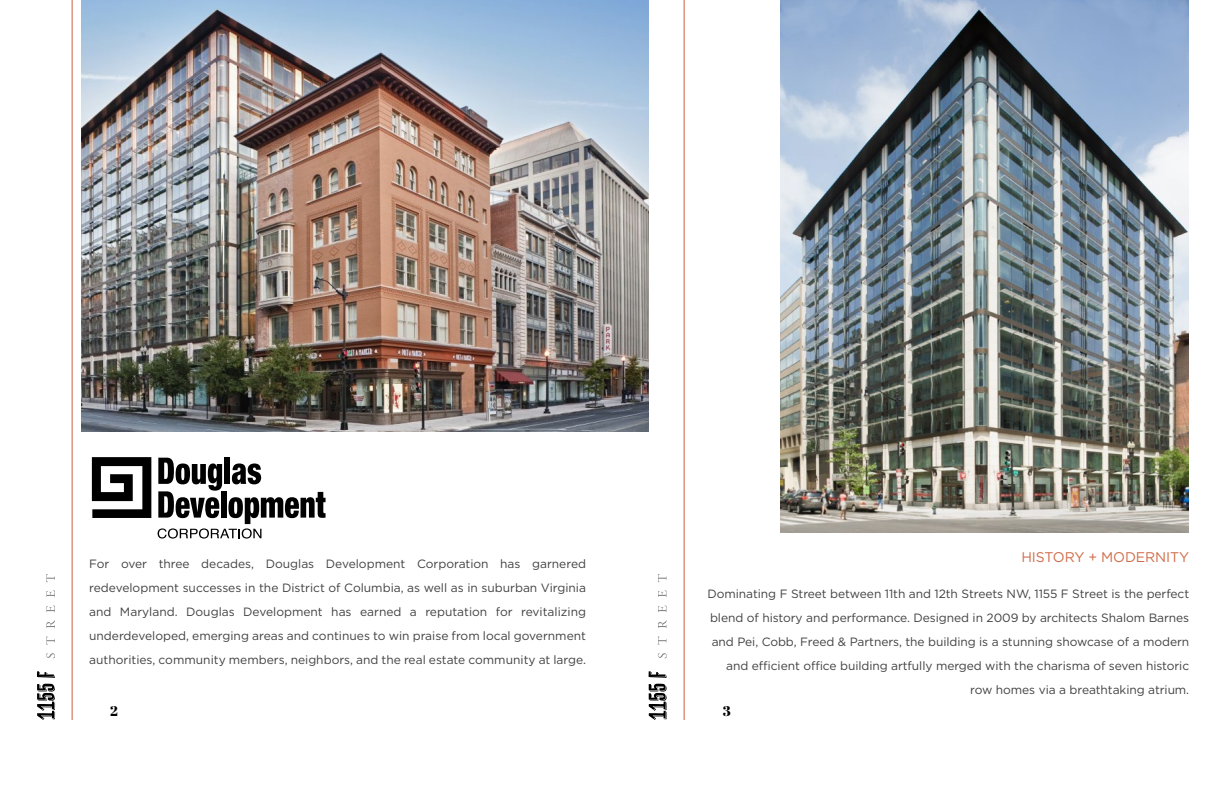
<style>
.page{position:relative;width:1224px;height:792px;background:#fff}
.page>*{position:absolute;margin:0;border:0;box-sizing:border-box;transform-origin:0 0}
.t1{font:14px "Gotham";letter-spacing:-.005em;color:#cf6c49}
.t2{font:14px "Abril Fatface";color:#000}
.t3{font:12px/24px "Gotham";letter-spacing:-.005em;color:#414042;text-align:justify}
</style>
<div class="page">
<hr style="left:72px;top:0;width:1px;height:720px;background:#cb5f3b">
<hr style="left:684px;top:0;width:1px;height:720px;background:#cb5f3b">
<img style="left:780px;top:0;width:409px;height:533px">
<img style="left:81px;top:0;width:568px;height:432px">
<svg style="left:92px;top:457px;width:59px;height:61px"></svg>
<svg style="left:158px;top:458px;width:168px;height:81px"></svg>
<svg style="left:37px;top:671px;width:18px;height:49px"></svg>
<svg style="left:46px;top:653px;width:9px;height:5px"></svg>
<svg style="left:46px;top:637px;width:9px;height:8px"></svg>
<svg style="left:46px;top:620px;width:9px;height:8px"></svg>
<svg style="left:46px;top:605px;width:9px;height:7px"></svg>
<svg style="left:46px;top:590px;width:9px;height:7px"></svg>
<svg style="left:46px;top:574px;width:9px;height:8px"></svg>
<svg style="left:649px;top:671px;width:18px;height:49px"></svg>
<svg style="left:658px;top:653px;width:9px;height:5px"></svg>
<svg style="left:658px;top:637px;width:9px;height:8px"></svg>
<svg style="left:658px;top:620px;width:9px;height:8px"></svg>
<svg style="left:658px;top:605px;width:9px;height:7px"></svg>
<svg style="left:658px;top:590px;width:9px;height:7px"></svg>
<svg style="left:658px;top:574px;width:9px;height:8px"></svg>
<p class="t3" style="left:89px;top:552px;width:498px">For over three decades, Douglas Development Corporation has garnered redevelopment successes in the District of Columbia, as well as in suburban Virginia and Maryland. Douglas Development has earned a reputation for revitalizing underdeveloped, emerging areas and continues to win praise from local government authorities, community members, neighbors, and the real estate community at large.</p>
<p class="t1" style="left:1021px;top:548px;width:169px">HISTORY + MODERNITY</p>
<p class="t3" style="left:708px;top:581px;width:483px;text-align:right">Dominating F Street between 11th and 12th Streets NW, 1155 F Street is the perfect blend of history and performance. Designed in 2009 by architects Shalom Barnes and Pei, Cobb, Freed &amp; Partners, the building is a stunning showcase of a modern and efficient office building artfully merged with the charisma of seven historic row homes via a breathtaking atrium.</p>
<p class="t2" style="left:110px;top:701px;width:9px">2</p>
<p class="t2" style="left:723px;top:701px;width:10px">3</p>
</div>
